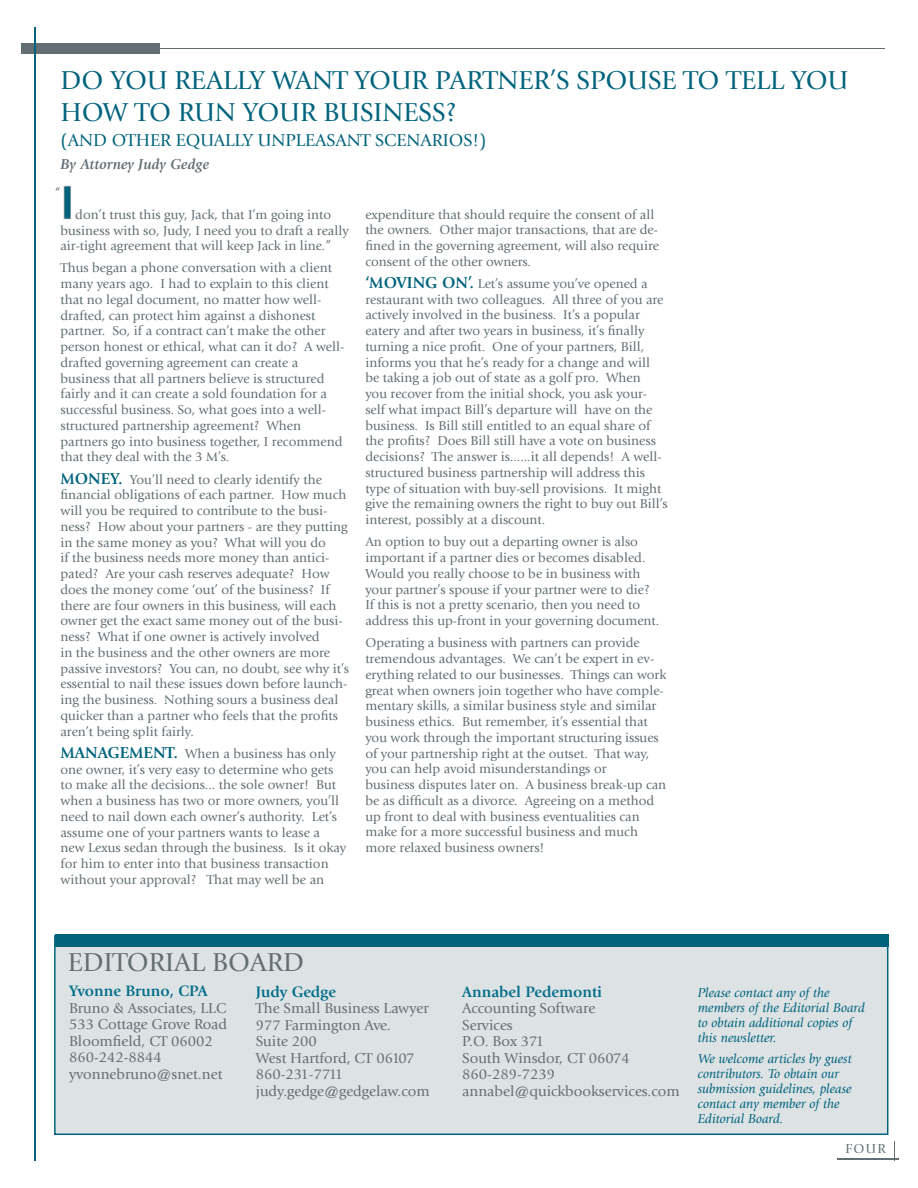
<style>
.page{position:relative;width:918px;height:1188px;background:#fff}
.page>*{position:absolute;margin:0;border:0;box-sizing:border-box;transform-origin:0 0}
.t1{font:27px/32.4px "Giovanni";color:#00637c}
.t2{font:27px "Giovanni";color:#636e73}
.t3{font:18px "Giovanni";color:#00637c}
.t4{font:700 15.75px "Giovanni";color:#006d88}
.t5{font:15px/16.5px "Giovanni";color:#636e73}
.t6{font:italic 700 15px "Giovanni";color:#636e73}
.t7{font:13.5px/15.8px "Giovanni";color:#636e73}
.t8{font:italic 13.5px/15px "Giovanni";color:#00637c}
.s1{font-weight:700;font-size:16.5px;color:#00637c}
</style>
<div class="page">
<div style="left:21px;top:44px;width:138px;height:10px;background:#636e73"></div>
<hr style="left:158px;top:49px;width:727px;height:1px;background:#636e73">
<hr style="left:35px;top:27px;width:1px;height:1134px;background:#00637c">
<div style="left:54px;top:935px;width:834px;height:200px;background:#dde2e4"></div>
<div style="left:55px;top:934px;width:834px;height:13px;background:#00637c"></div>
<svg style="left:894px;top:1142px;width:1px;height:19px"></svg>
<hr style="left:837px;top:1158px;width:62px;height:1px;background:#636e73">
<svg style="left:64px;top:186px;width:7px;height:33px"></svg>
<h1 class="t1" style="left:60px;top:64px;width:789px">DO YOU REALLY WANT YOUR PARTNER’S SPOUSE TO TELL YOU<br>HOW TO RUN YOUR BUSINESS?</h1>
<h2 class="t3" style="left:60px;top:130px;width:428px">(AND OTHER EQUALLY UNPLEASANT SCENARIOS!)</h2>
<p class="t6" style="left:60px;top:156px;width:150px">By Attorney Judy Gedge</p>
<p class="t7" style="left:365px;top:206px;width:295px">expenditure that should require the consent of all the owners. Other major transactions, that are de&shy;fined in the governing agreement, will also require consent of the other owners.</p>
<p class="t7" style="left:365px;top:276px;width:304px"><span class="s1">‘MOVING ON’.</span> Let’s assume you’ve opened a restaurant with two colleagues. All three of you are actively involved in the business. It’s a popular eatery and after two years in business, it’s finally turning a nice profit. One of your partners, Bill, informs you that he’s ready for a change and will<br>be taking a job out of state as a golf pro. When<br>you recover from the initial shock, you ask your&shy;self what impact Bill’s departure will have on the business. Is Bill still entitled to an equal share of the profits? Does Bill still have a vote on business decisions? The answer is......it all depends! A well&shy;structured business partnership will address this type of situation with buy-sell provisions. It might give the remaining owners the right to buy out Bill’s interest, possibly at a discount.</p>
<p class="t7" style="left:365px;top:534px;width:296px">An option to buy out a departing owner is also important if a partner dies or becomes disabled.<br>Would you really choose to be in business with your partner’s spouse if your partner were to die?<br>If this is not a pretty scenario, then you need to address this up-front in your governing document.</p>
<p class="t7" style="left:365px;top:635px;width:302px">Operating a business with partners can provide tremendous advantages. We can’t be expert in ev&shy;erything related to our businesses. Things can work great when owners join together who have comple&shy;mentary skills, a similar business style and similar business ethics. But remember, it’s essential that you work through the important structuring issues of your partnership right at the outset. That way, you can help avoid misunderstandings or<br>business disputes later on. A business break-up can be as difficult as a divorce. Agreeing on a method up front to deal with business eventualities can make for a more successful business and much more relaxed business owners!</p>
<p class="t7" style="left:55px;top:184px;width:7px">“</p>
<p class="t7" style="left:60px;top:207px;width:290px;text-indent:15px">don’t trust this guy, Jack, that I’m going into business with so, Judy, I need you to draft a really air-tight agreement that will keep Jack in line.”</p>
<p class="t7" style="left:60px;top:260px;width:285px">Thus began a phone conversation with a client many years ago. I had to explain to this client that no legal document, no matter how well&shy;drafted, can protect him against a dishonest partner. So, if a contract can’t make the other person honest or ethical, what can it do? A well&shy;drafted governing agreement can create a business that all partners believe is structured fairly and it can create a sold foundation for a successful business. So, what goes into a well&shy;structured partnership agreement? When partners go into business together, I recommend that they deal with the 3 M’s.</p>
<p class="t7" style="left:60px;top:472px;width:290px"><span class="s1">MONEY.</span> You’ll need to clearly identify the financial obligations of each partner. How much will you be required to contribute to the busi&shy;ness? How about your partners - are they putting in the same money as you? What will you do<br>if the business needs more money than antici&shy;pated? Are your cash reserves adequate? How does the money come ‘out’ of the business? If there are four owners in this business, will each owner get the exact same money out of the busi&shy;ness? What if one owner is actively involved<br>in the business and the other owners are more passive investors? You can, no doubt, see why it’s essential to nail these issues down before launch&shy;ing the business. Nothing sours a business deal quicker than a partner who feels that the profits aren’t being split fairly.</p>
<p class="t7" style="left:60px;top:746px;width:287px"><span class="s1">MANAGEMENT.</span> When a business has only one owner, it’s very easy to determine who gets to make all the decisions... the sole owner! But when a business has two or more owners, you’ll need to nail down each owner’s authority. Let’s assume one of your partners wants to lease a new Lexus sedan through the business. Is it okay for him to enter into that business transaction without your approval? That may well be an</p>
<h1 class="t2" style="left:68px;top:947px;width:238px">EDITORIAL BOARD</h1>
<p class="t4" style="left:69px;top:982px;width:140px">Yvonne Bruno, CPA</p>
<p class="t5" style="left:69px;top:1000px;width:160px">Bruno &amp; Associates, LLC<br>533 Cottage Grove Road<br>Bloomfield, CT 06002<br>860-242-8844 yvonnebruno@snet.net</p>
<p class="t4" style="left:256px;top:982px;width:82px">Judy Gedge</p>
<p class="t5" style="left:256px;top:1000px;width:175px">The Small Business Lawyer<br>977 Farmington Ave.<br>Suite 200<br>West Hartford, CT 06107<br>860-231-7711 judy.gedge@gedgelaw.com</p>
<p class="t4" style="left:462px;top:982px;width:142px">Annabel Pedemonti</p>
<p class="t5" style="left:462px;top:1000px;width:219px">Accounting Software<br>Services<br>P.O. Box 371<br>South Winsdor, CT 06074<br>860-289-7239 annabel@quickbookservices.com</p>
<p class="t8" style="left:698px;top:985px;width:168px">Please contact any of the members of the Editorial Board to obtain additional copies of this newsletter.</p>
<p class="t8" style="left:698px;top:1051px;width:155px">We welcome articles by guest contributors. To obtain our submission guidelines, please contact any member of the<br>Editorial Board.</p>
<p class="t7" style="left:845px;top:1141px;width:42px">FOUR</p>
</div>
